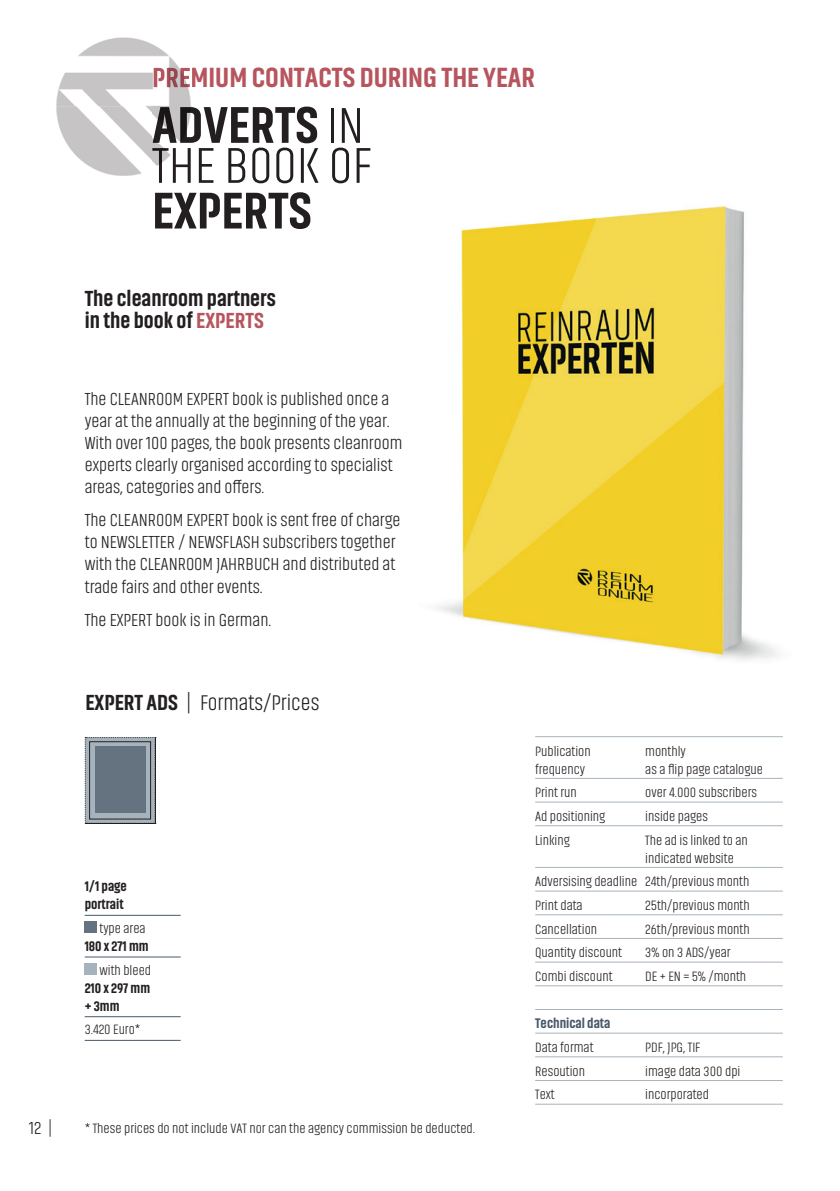
<style>
.page{position:relative;width:840px;height:1191px;background:#fff}
.page>*{position:absolute;margin:0;border:0;box-sizing:border-box;transform-origin:0 0}
.t1{font:300 52px/40px "Akhand";color:#231f20}
.t2{font:800 52px "Akhand";color:#231f20}
.t3{font:800 28px "Akhand";color:#b7555f}
.t4{font:800 22px/22px "Akhand";color:#231f20}
.t5{font:300 22px "Akhand";color:#231f20}
.t6{font:300 18px/22px "Akhand";color:#231f20}
.t7{font:300 14px/18px "Akhand";color:#231f20}
.t8{font:800 14px/18px "Akhand";color:#231f20}
.t9{font:800 14px "Akhand";color:#485868}
.s1{font-weight:800}
.s2{color:#b7555f}
</style>
<div class="page">
<img style="left:437px;top:206px;width:341px;height:454px">
<hr style="left:535px;top:736px;width:247px;height:1px;background:#a7b3bc">
<hr style="left:535px;top:778px;width:247px;height:1px;background:#a7b3bc">
<hr style="left:535px;top:801px;width:247px;height:1px;background:#a7b3bc">
<hr style="left:535px;top:825px;width:247px;height:1px;background:#a7b3bc">
<hr style="left:535px;top:867px;width:247px;height:1px;background:#a7b3bc">
<hr style="left:535px;top:890px;width:247px;height:1px;background:#a7b3bc">
<hr style="left:535px;top:914px;width:247px;height:1px;background:#a7b3bc">
<hr style="left:535px;top:938px;width:247px;height:1px;background:#a7b3bc">
<hr style="left:535px;top:961px;width:247px;height:1px;background:#a7b3bc">
<hr style="left:535px;top:985px;width:247px;height:1px;background:#a7b3bc">
<hr style="left:535px;top:1009px;width:247px;height:1px;background:#a7b3bc">
<hr style="left:535px;top:1032px;width:247px;height:1px;background:#a7b3bc">
<hr style="left:535px;top:1056px;width:247px;height:1px;background:#a7b3bc">
<hr style="left:535px;top:1080px;width:247px;height:1px;background:#a7b3bc">
<hr style="left:535px;top:1103px;width:247px;height:1px;background:#a7b3bc">
<hr style="left:85px;top:915px;width:95px;height:1px;background:#485868">
<hr style="left:85px;top:956px;width:95px;height:1px;background:#485868">
<hr style="left:85px;top:1016px;width:95px;height:1px;background:#485868">
<hr style="left:85px;top:1040px;width:95px;height:1px;background:#485868">
<div style="left:85px;top:921px;width:12px;height:12px;background:#64737f"></div>
<div style="left:85px;top:963px;width:12px;height:11px;background:#a7b3bc"></div>
<svg style="left:85px;top:737px;width:71px;height:86px;background:#99a3ac"></svg>
<div style="left:89px;top:741px;width:62px;height:78px;border:1px solid #231f20"></div>
<div style="left:95px;top:746px;width:51px;height:66px;background:#64737f"></div>
<img style="left:56px;top:37px;width:135px;height:139px">
<img style="left:154px;top:68px;width:37px;height:19px">
<img style="left:153px;top:107px;width:38px;height:36px">
<img style="left:152px;top:148px;width:39px;height:28px">
<p class="t6" style="left:29px;top:1116px;width:25px">12 |</p>
<h2 class="t3" style="left:152px;top:62px;width:384px">PREMIUM CONTACTS DURING THE YEAR</h2>
<h1 class="t1" style="left:152px;top:106px;width:220px"><span class="s1">ADVERTS</span> IN<br>THE BOOK OF</h1>
<h1 class="t2" style="left:152px;top:183px;width:161px">EXPERTS</h1>
<h3 class="t4" style="left:85px;top:287px;width:192px">The cleanroom partners in the book of <span class="s2">EXPERTS</span></h3>
<p class="t6" style="left:85px;top:388px;width:319px">The CLEANROOM EXPERT book is published once a year at the annually at the beginning of the year.<br>With over 100 pages, the book presents cleanroom experts clearly organised according to specialist areas, categories and offers.</p>
<p class="t6" style="left:85px;top:509px;width:317px">The CLEANROOM EXPERT book is sent free of charge to NEWSLETTER / NEWSFLASH subscribers together with the CLEANROOM JAHRBUCH and distributed at trade fairs and other events.</p>
<p class="t6" style="left:85px;top:609px;width:188px">The EXPERT book is in German.</p>
<h3 class="t5" style="left:85px;top:691px;width:235px"><span class="s1">EXPERT ADS</span> | Formats/Prices</h3>
<p class="t8" style="left:85px;top:877px;width:44px">1/1 page portrait</p>
<p class="t7" style="left:99px;top:919px;width:48px">type area</p>
<p class="t8" style="left:85px;top:937px;width:65px">180 x 271 mm</p>
<p class="t7" style="left:99px;top:961px;width:53px">with bleed</p>
<p class="t8" style="left:85px;top:979px;width:67px">210 x 297 mm + 3mm</p>
<p class="t7" style="left:85px;top:1020px;width:57px">3.420 Euro*</p>
<p class="t7" style="left:85px;top:1119px;width:391px">* These prices do not include VAT nor can the agency commission be deducted.</p>
<p class="t7" style="left:535px;top:742px;width:57px">Publication</p>
<p class="t7" style="left:645px;top:742px;width:42px">monthly</p>
<p class="t7" style="left:535px;top:760px;width:51px">frequency</p>
<p class="t7" style="left:645px;top:760px;width:119px">as a flip page catalogue</p>
<p class="t7" style="left:535px;top:783px;width:43px">Print run</p>
<p class="t7" style="left:645px;top:783px;width:113px">over 4.000 subscribers</p>
<p class="t7" style="left:535px;top:807px;width:71px">Ad positioning</p>
<p class="t7" style="left:645px;top:807px;width:64px">inside pages</p>
<p class="t7" style="left:535px;top:831px;width:36px">Linking</p>
<p class="t7" style="left:645px;top:831px;width:104px">The ad is linked to an indicated website</p>
<p class="t7" style="left:535px;top:870px;width:215px;line-height:23.6px">Adversising deadline 24th/previous month<br>Print data</p>
<p class="t7" style="left:645px;top:896px;width:106px">25th/previous month</p>
<p class="t7" style="left:535px;top:920px;width:63px">Cancellation</p>
<p class="t7" style="left:645px;top:920px;width:106px">26th/previous month</p>
<p class="t7" style="left:535px;top:943px;width:88px">Quantity discount</p>
<p class="t7" style="left:645px;top:943px;width:87px">3% on 3 ADS/year</p>
<p class="t7" style="left:535px;top:967px;width:79px">Combi discount</p>
<p class="t7" style="left:645px;top:967px;width:102px">DE + EN = 5% /month</p>
<p class="t9" style="left:535px;top:1016px;width:77px">Technical data</p>
<p class="t7" style="left:535px;top:1038px;width:60px">Data format</p>
<p class="t7" style="left:645px;top:1038px;width:56px">PDF, JPG, TIF</p>
<p class="t7" style="left:535px;top:1062px;width:51px">Resoution</p>
<p class="t7" style="left:645px;top:1062px;width:97px">image data 300 dpi</p>
<p class="t7" style="left:535px;top:1085px;width:21px">Text</p>
<p class="t7" style="left:645px;top:1085px;width:65px">incorporated</p>
</div>
